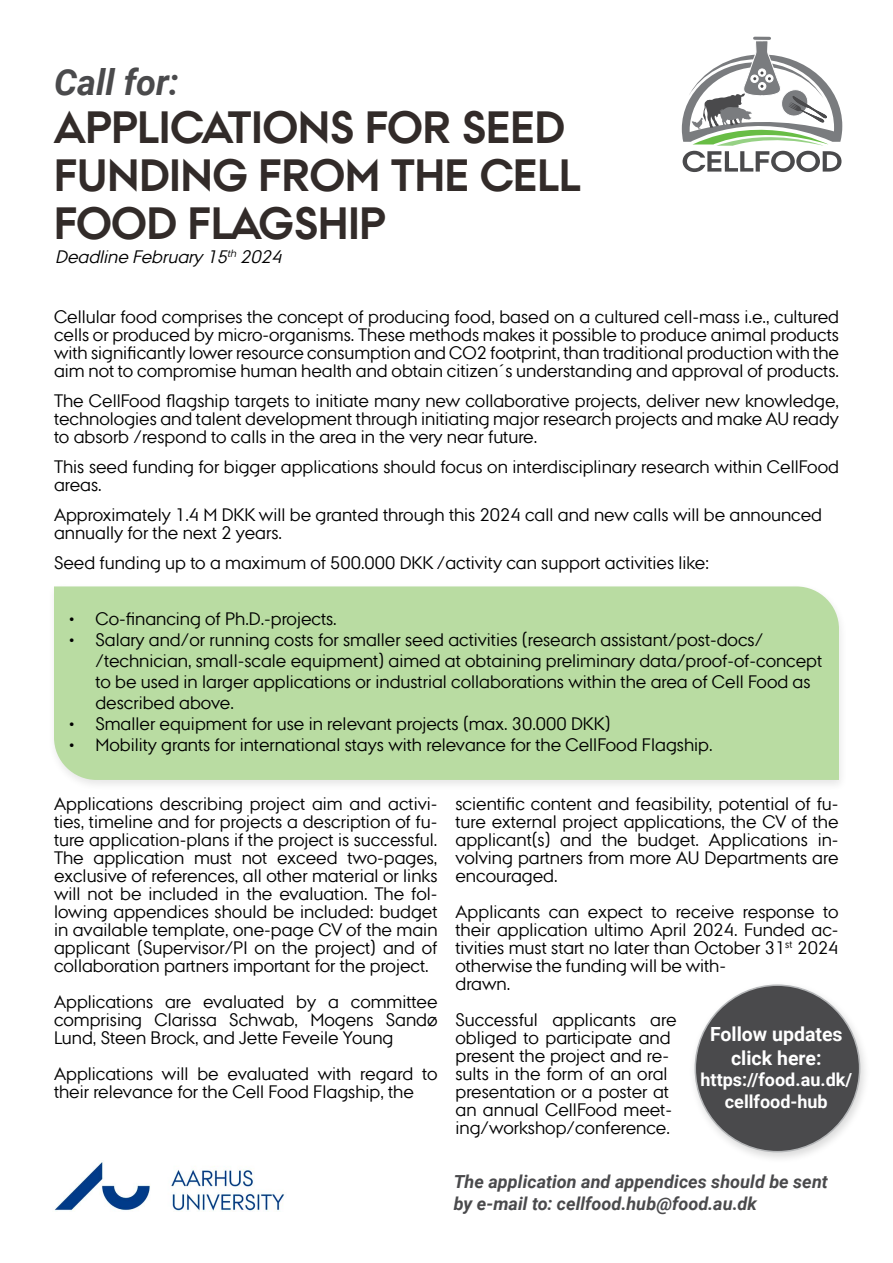
<style>
.page{position:relative;width:893px;height:1263px;background:#fff}
.page>*{position:absolute;margin:0;border:0;box-sizing:border-box;transform-origin:0 0}
.t1{font:700 45px/48px "AU Passata";color:#322b29}
.t2{font:italic 700 36px "Roboto";color:#4a4a4c}
.t3{font:700 19.5px/23.4px "Roboto";color:#fff;text-align:center}
.t4{font:18px/18px "AU Passata";color:#000}
.t5{font:italic 700 18px/21.6px "Roboto";color:#4a4a4c}
.t6{font:700 18px/21.6px "Roboto";color:#fff;text-align:center}
.t7{font:italic 18px "AU Passata";color:#000}
</style>
<div class="page">
<div style="left:47px;top:582px;width:801px;height:210px;background:#000;opacity:.1"></div>
<div style="left:54px;top:586px;width:785px;height:194px;background:#b9dca2"></div>
<img style="left:54px;top:1162px;width:231px;height:49px">
<svg style="left:682px;top:36px;width:160px;height:136px"></svg>
<div style="left:689px;top:980px;width:181px;height:184px;background:#000;opacity:.15"></div>
<div style="left:695px;top:985px;width:165px;height:167px;background:#4a4a4c;border-radius:50%"></div>
<h2 class="t2" style="left:54px;top:57px;width:126px">Call for:</h2>
<h1 class="t1" style="left:54px;top:104px;width:528px">APPLICATIONS FOR SEED<br>FUNDING FROM THE CELL<br>FOOD FLAGSHIP</h1>
<p class="t7" style="left:55px;top:246px;width:232px">Deadline February 15<sup>th</sup> 2024</p>
<p class="t4" style="left:54px;top:307px;width:786px;text-align:justify">Cellular food comprises the concept of producing food, based on a cultured cell-mass i.e., cultured cells or produced by micro-organisms. These methods makes it possible to produce animal products with significantly lower resource consumption and CO2 footprint, than traditional production with the aim not to compromise human health and obtain citizen´s understanding and approval of products.</p>
<p class="t4" style="left:54px;top:391px;width:786px;text-align:justify">The CellFood flagship targets to initiate many new collaborative projects, deliver new knowledge, technologies and talent development through initiating major research projects and make AU ready to absorb /respond to calls in the area in the very near future.</p>
<p class="t4" style="left:54px;top:457px;width:786px">This seed funding for bigger applications should focus on interdisciplinary research within CellFood areas.</p>
<p class="t4" style="left:54px;top:505px;width:770px">Approximately 1.4 M DKK will be granted through this 2024 call and new calls will be announced annually for the next 2 years.</p>
<p class="t4" style="left:54px;top:553px;width:656px">Seed funding up to a maximum of 500.000 DKK /activity can support activities like:</p>
<p class="t4" style="left:68px;top:610px;width:270px">• Co-financing of Ph.D.-projects.</p>
<p class="t4" style="left:95px;top:629px;width:728px;line-height:21px;text-indent:-27px">• Salary and/or running costs for smaller seed activities (research assistant/post-docs/ /technician, small-scale equipment) aimed at obtaining preliminary data/proof-of-concept to be used in larger applications or industrial collaborations within the area of Cell Food as described above.</p>
<p class="t4" style="left:68px;top:715px;width:544px">• Smaller equipment for use in relevant projects (max. 30.000 DKK)</p>
<p class="t4" style="left:68px;top:736px;width:646px">• Mobility grants for international stays with relevance for the CellFood Flagship.</p>
<p class="t4" style="left:54px;top:794px;width:385px;text-align:justify">Applications describing project aim and activi&shy;ties, timeline and for projects a description of fu&shy;ture application-plans if the project is successful.<br>The application must not exceed two-pages, exclusive of references, all other material or links will not be included in the evaluation. The fol&shy;lowing appendices should be included: budget in available template, one-page CV of the main applicant (Supervisor/PI on the project) and of collaboration partners important for the project.</p>
<p class="t4" style="left:54px;top:992px;width:385px;text-align:justify">Applications are evaluated by a committee comprising Clarissa Schwab, Mogens Sandø Lund, Steen Brock, and Jette Feveile Young</p>
<p class="t4" style="left:54px;top:1064px;width:385px">Applications will be evaluated with regard to their relevance for the Cell Food Flagship, the</p>
<p class="t4" style="left:455px;top:794px;width:385px;text-align:justify">scientific content and feasibility, potential of fu&shy;ture external project applications, the CV of the applicant(s) and the budget. Applications in&shy;volving partners from more AU Departments are encouraged.</p>
<p class="t4" style="left:455px;top:902px;width:385px">Applicants can expect to receive response to their application ultimo April 2024. Funded ac&shy;tivities must start no later than October 31<sup>st</sup> 2024 otherwise the funding will be with-<br>drawn.</p>
<p class="t4" style="left:455px;top:1010px;width:223px">Successful applicants are obliged to participate and present the project and re&shy;sults in the form of an oral presentation or a poster at an annual CellFood meet&shy;ing/workshop/conference.</p>
<p class="t3" style="left:710px;top:1022px;width:134px">Follow updates click here:</p>
<p class="t6" style="left:700px;top:1068px;width:153px">https://food.au.dk/ cellfood-hub</p>
<p class="t5" style="left:454px;top:1170px;width:376px">The application and appendices should be sent by e-mail to: cellfood.hub@food.au.dk</p>
</div>
